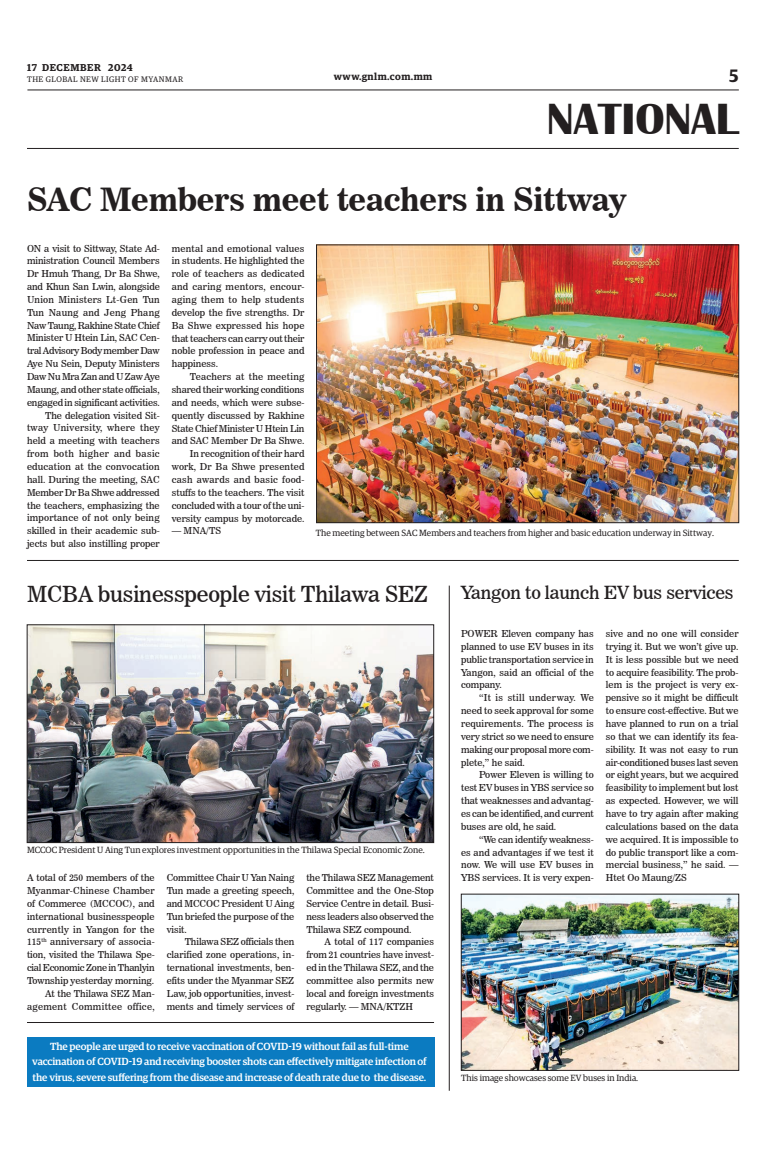
<style>
.page{position:relative;width:773px;height:1152px;background:#fff}
.page>*{position:absolute;margin:0;border:0;box-sizing:border-box;transform-origin:0 0}
.t1{font:700 45px "Britannic";color:#231f20}
._3_Clm_Head_copy{font:31.8px "News 706 BT Bold C";letter-spacing:-.01em;color:#231f20}
._2_Clm_Head{font:22px "News 706 BT Roman C";letter-spacing:-.01em;color:#231f20}
._2_Clm_Head-2{font:18px "News 706 BT Roman C";letter-spacing:-.01em;color:#231f20}
.t2{font:600 18px "Guardian Egyp";color:#231f20}
.Brief_2nd_Body{font:500 10.4px/15.5px "Guardian Egyp";letter-spacing:-.01em;color:#fff;text-align:center}
.t3{font:600 10px "Guardian Egyp";letter-spacing:.055em;color:#231f20}
._2nd_Body{font:9.5px/12.9px "News 706 BT Roman C";letter-spacing:-.005em;color:#231f20;text-align:justify}
.Normal_Para{font:9.5px/12.9px "News 706 BT Roman C";letter-spacing:-.015em;color:#231f20;text-align:justify}
._2nd_Body-2{font:9.5px/12.9px "News 706 BT Roman C";letter-spacing:.03em;color:#231f20;text-align:right}
.t4{font:9px "Guardian Egyp";color:#231f20}
.t5{font:8px "Guardian Egyp";letter-spacing:.06em;color:#231f20}
</style>
<div class="page">
<hr style="left:27px;top:89px;width:711px;height:1px;background:#231f20">
<hr style="left:27px;top:148px;width:711px;height:1px;background:#231f20">
<div style="left:27px;top:1037px;width:407px;height:50px;background:#0b7bc1"></div>
<img style="left:318px;top:247px;width:418px;height:274px">
<div style="left:316px;top:245px;width:422px;height:278px;border:1px solid #231f20"></div>
<hr style="left:27px;top:560px;width:711px;height:1px;background:#231f20">
<img style="left:29px;top:627px;width:403px;height:214px">
<div style="left:27px;top:625px;width:407px;height:218px;border:1px solid #231f20"></div>
<img style="left:463px;top:896px;width:273px;height:173px">
<div style="left:461px;top:894px;width:277px;height:177px;border:1px solid #231f20"></div>
<hr style="left:27px;top:1022px;width:407px;height:1px;background:#231f20">
<hr style="left:449px;top:586px;width:1px;height:505px;background:#231f20">
<p class="t3" style="left:27px;top:60px;width:107px">17 DECEMBER 2024</p>
<p class="t5" style="left:27px;top:74px;width:158px">THE GLOBAL NEW LIGHT OF MYANMAR</p>
<p class="t3" style="left:334px;top:69px;width:100px">www.gnlm.com.mm</p>
<h3 class="t2" style="left:729px;top:63px;width:11px">5</h3>
<h1 class="t1" style="left:547px;top:94px;width:193px">NATIONAL</h1>
<p class="_3_Clm_Head_copy" style="left:27px;top:181px;width:600px">SAC Members meet teachers in Sittway</p>
<p class="Normal_Para" style="left:27px;top:242px;width:134px">ON a visit to Sittway, State Ad&shy;ministration Council Members Dr Hmuh Thang, Dr Ba Shwe, and Khun San Lwin, alongside Union Ministers Lt-Gen Tun Tun Naung and Jeng Phang Naw Taung, Rakhine State Chief Minister U Htein Lin, SAC Cen&shy;tral Advisory Body member Daw Aye Nu Sein, Deputy Ministers Daw Nu Mra Zan and U Zaw Aye Maung, and other state officials, engaged in significant activities.</p>
<p class="_2nd_Body" style="left:27px;top:409px;width:134px;text-indent:18px">The delegation visited Sit&shy;tway University, where they held a meeting with teachers from both higher and basic education at the convocation hall. During the meeting, SAC Member Dr Ba Shwe addressed the teachers, emphasizing the importance of not only being skilled in their academic sub&shy;jects but also instilling proper</p>
<p class="_2nd_Body" style="left:172px;top:242px;width:134px">mental and emotional values in students. He highlighted the role of teachers as dedicated and caring mentors, encour&shy;aging them to help students develop the five strengths. Dr Ba Shwe expressed his hope that teachers can carry out their noble profession in peace and happiness.</p>
<p class="_2nd_Body" style="left:172px;top:370px;width:134px;text-indent:18px">Teachers at the meeting shared their working conditions and needs, which were subse&shy;quently discussed by Rakhine State Chief Minister U Htein Lin and SAC Member Dr Ba Shwe.</p>
<p class="_2nd_Body" style="left:172px;top:447px;width:134px;text-indent:18px">In recognition of their hard work, Dr Ba Shwe presented cash awards and basic food&shy;stuffs to the teachers. The visit concluded with a tour of the uni&shy;versity campus by motorcade.</p>
<p class="_2nd_Body" style="left:172px;top:524px;width:51px">— MNA/TS</p>
<p class="t4" style="left:316px;top:527px;width:399px">The meeting between SAC Members and teachers from higher and basic education underway in Sittway.</p>
<p class="_2_Clm_Head" style="left:27px;top:581px;width:403px">MCBA businesspeople visit Thilawa SEZ</p>
<p class="t4" style="left:27px;top:843px;width:399px">MCCOC President U Aing Tun explores investment opportunities in the Thilawa Special Economic Zone.</p>
<p class="Normal_Para" style="left:27px;top:871px;width:129px">A total of 250 members of the Myanmar-Chinese Chamber of Commerce (MCCOC), and international businesspeople currently in Yangon for the 115<sup>th</sup> anniversary of associa&shy;tion, visited the Thilawa Spe&shy;cial Economic Zone in Thanlyin Township yesterday morning.</p>
<p class="_2nd_Body-2" style="left:27px;top:987px;width:129px">At the Thilawa SEZ Man&shy;agement Committee office,</p>
<p class="_2nd_Body" style="left:167px;top:871px;width:129px">Committee Chair U Yan Naing Tun made a greeting speech, and MCCOC President U Aing Tun briefed the purpose of the visit.</p>
<p class="_2nd_Body" style="left:167px;top:936px;width:129px;text-indent:18px">Thilawa SEZ officials then clarified zone operations, in&shy;ternational investments, ben&shy;efits under the Myanmar SEZ Law, job opportunities, invest&shy;ments and timely services of</p>
<p class="_2nd_Body" style="left:306px;top:871px;width:129px">the Thilawa SEZ Management Committee and the One-Stop Service Centre in detail. Busi&shy;ness leaders also observed the Thilawa SEZ compound.</p>
<p class="_2nd_Body" style="left:306px;top:936px;width:129px;text-indent:18px">A total of 117 companies from 21 countries have invest&shy;ed in the Thilawa SEZ, and the committee also permits new local and foreign investments regularly. — MNA/KTZH</p>
<p class="Brief_2nd_Body" style="left:32px;top:1038px;width:396px">The people are urged to receive vaccination of COVID-19 without fail as full-time vaccination of COVID-19 and receiving booster shots can effectively mitigate infection of the virus, severe suffering from the disease and increase of death rate due to the disease.</p>
<p class="_2_Clm_Head-2" style="left:461px;top:582px;width:274px">Yangon to launch EV bus services</p>
<p class="Normal_Para" style="left:461px;top:627px;width:134px">POWER Eleven company has planned to use EV buses in its public transportation service in Yangon, said an official of the company.</p>
<p class="_2nd_Body" style="left:461px;top:691px;width:134px;text-indent:18px">“It is still underway. We need to seek approval for some requirements. The process is very strict so we need to ensure making our proposal more com&shy;plete,” he said.</p>
<p class="_2nd_Body" style="left:461px;top:769px;width:134px;text-indent:18px">Power Eleven is willing to test EV buses in YBS service so that weaknesses and advantag&shy;es can be identified, and current buses are old, he said.</p>
<p class="_2nd_Body" style="left:461px;top:833px;width:134px;text-indent:18px">“We can identify weakness&shy;es and advantages if we test it now. We will use EV buses in YBS services. It is very expen-</p>
<p class="_2nd_Body" style="left:605px;top:627px;width:134px">sive and no one will consider trying it. But we won’t give up.<br>It is less possible but we need to acquire feasibility. The prob&shy;lem is the project is very ex&shy;pensive so it might be difficult to ensure cost-effective. But we have planned to run on a trial so that we can identify its fea&shy;sibility. It was not easy to run air-conditioned buses last seven or eight years, but we acquired feasibility to implement but lost as expected. However, we will have to try again after making calculations based on the data we acquired. It is impossible to do public transport like a com&shy;mercial business,” he said. — Htet Oo Maung/ZS</p>
<p class="t4" style="left:461px;top:1072px;width:178px">This image showcases some EV buses in India.</p>
</div>
